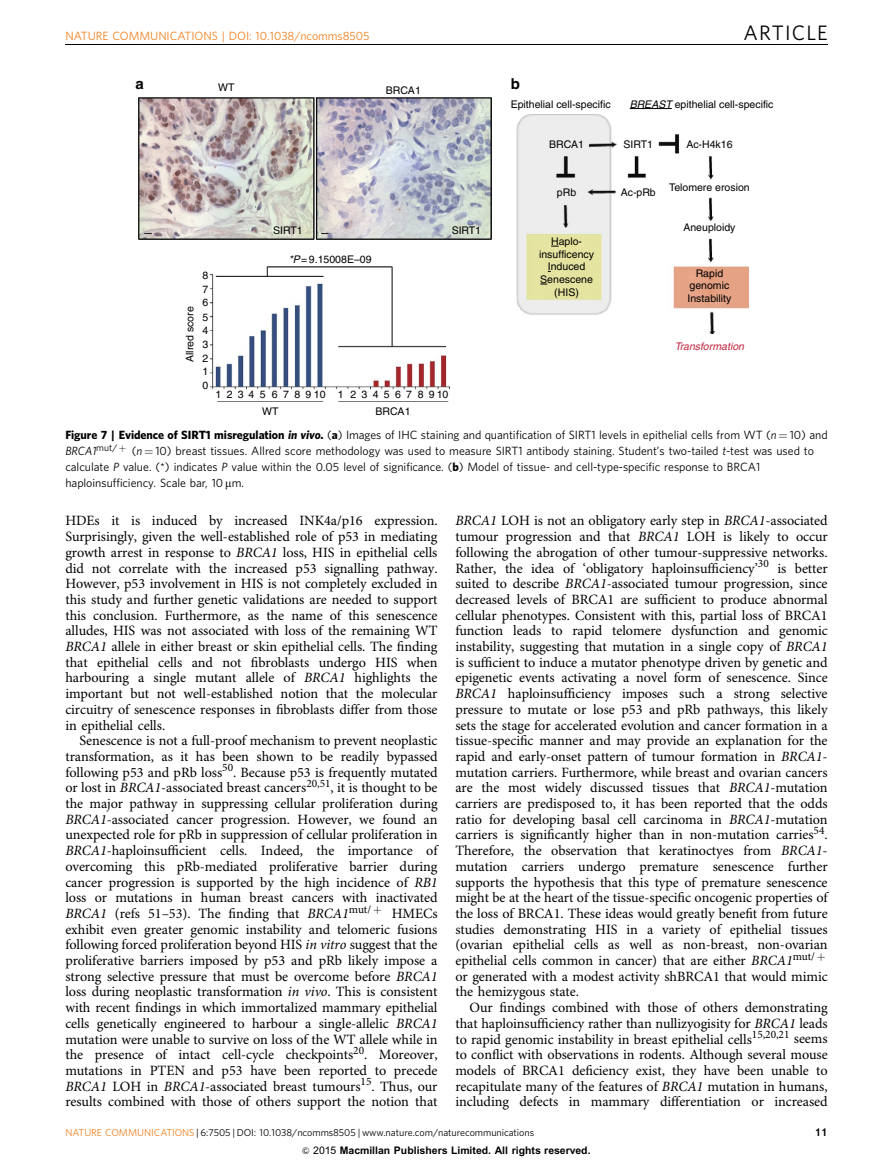
<style>
.page{position:relative;width:893px;height:1174px;background:#fff}
.page>*{position:absolute;margin:0;border:0;box-sizing:border-box;transform-origin:0 0}
.t1{font:20.85px "Adv O Tea 1 a 7398";letter-spacing:.055em;color:#000}
.t2{font:700 15px "Helvetica";color:#000}
.t3{font:14.25px/15.8px "Adv OT1 ef 757 c 0";color:#000;text-align:justify}
.t4{font:12px/15.8px "Adv O Tea 1 a 7398";color:#000}
.t5{font:12px "Adv O Tea 1 a 7398";color:#f1801f}
.t6{font:10.8px "Adv T Tda 6 f 6 cb 8.B";color:#000}
.t7{font:10.5px/12.6px "Helvetica";color:#000;text-align:center}
.t8{font:10.5px "Adv PAD35";color:#000}
.t9{font:10.5px "Helvetica";letter-spacing:.495em;color:#000}
.t10{font:italic 10.5px "Helvetica";color:#c12741}
.t11{font:10.05px "Adv O Tea 1 a 7398";color:#000}
.s1{font-style:italic}
.s2{font-family:"Adv O Tcb 88 df 00"}
.s3{font-family:"Adv O Te 75 a 9404.I"}
.s4{font-family:"Adv OT9 bd 21 c 25.I"}
.s5{font-family:"Adv P4 C4 E74"}
.s6{font-family:"Adv Pi 1"}
.s7{font-family:"Adv OT7 d 6 df 7 ab.I"}
.s8{color:#f1801f}
.s9{font-family:"Adv TA42"}
.s10{font-family:"Adv PAD33"}
</style>
<div class="page">
<img style="left:211px;top:267px;width:238px;height:123px">
<img style="left:517px;top:114px;width:232px;height:220px">
<img style="left:139px;top:97px;width:352px;height:143px">
<hr style="left:630px;top:108px;width:42px;height:1px;background:#000">
<hr style="left:65px;top:44px;width:763px;height:1px;background:#000">
<p class="t5" style="left:65px;top:32px;width:306px">NATURE COMMUNICATIONS | DOI: 10.1038/ncomms8505</p>
<h1 class="t1" style="left:744px;top:25px;width:85px">ARTICLE</h1>
<p class="t2" style="left:136px;top:79px;width:10px">a</p>
<p class="t2" style="left:511px;top:78px;width:11px">b</p>
<p class="t7" style="left:218px;top:82px;width:18px">WT</p>
<p class="t7" style="left:386px;top:85px;width:37px">BRCA1</p>
<p class="t7" style="left:511px;top:98px;width:101px">Epithelial cell-specific</p>
<p class="t7" style="left:549px;top:139px;width:37px">BRCA1</p>
<p class="t7" style="left:184px;top:362px;width:57px;rotate:-90deg">Allred score</p>
<p class="t7" style="left:202px;top:269px;width:7px">8</p>
<p class="t7" style="left:202px;top:284px;width:7px">7</p>
<p class="t7" style="left:202px;top:297px;width:7px">6</p>
<p class="t7" style="left:202px;top:312px;width:7px">5</p>
<p class="t7" style="left:202px;top:325px;width:7px">4</p>
<p class="t7" style="left:202px;top:339px;width:7px">3</p>
<p class="t7" style="left:202px;top:353px;width:7px">2</p>
<p class="t7" style="left:202px;top:366px;width:7px">1</p>
<p class="t7" style="left:202px;top:380px;width:7px">0</p>
<p class="t7" style="left:273px;top:225px;width:31px">SIRT1</p>
<p class="t7" style="left:452px;top:225px;width:31px">SIRT1</p>
<p class="t7" style="left:289px;top:254px;width:84px"><span class="s1">*P</span>= 9.15008E–09</p>
<p class="t9" style="left:216px;top:391px;width:234px">12345678910 1 2345678910</p>
<p class="t7" style="left:262px;top:406px;width:18px">WT</p>
<p class="t7" style="left:375px;top:406px;width:37px">BRCA1</p>
<p class="t7" style="left:557px;top:187px;width:21px">pRb</p>
<p class="t7" style="left:539px;top:236px;width:56px">Haplo&shy;insufficency<br>Induced<br>Senescene (HIS)</p>
<p class="t7" style="left:630px;top:98px;width:145px"><span class="s1">BREAST</span> epithelial cell-specific</p>
<p class="t7" style="left:623px;top:139px;width:31px">SIRT1</p>
<p class="t7" style="left:621px;top:187px;width:37px">Ac-pRb</p>
<p class="t7" style="left:686px;top:139px;width:48px">Ac-H4k16</p>
<p class="t7" style="left:669px;top:182px;width:82px">Telomere erosion</p>
<p class="t7" style="left:683px;top:222px;width:54px">Aneuploidy</p>
<p class="t7" style="left:687px;top:268px;width:45px">Rapid genomic<br>Instability</p>
<p class="t10" style="left:675px;top:342px;width:71px">Transformation</p>
<p class="t4" style="left:65px;top:428px;width:764px"><span class="s2">Figure 7 | Evidence of SIRT1 misregulation</span> <span class="s3">in vivo</span><span class="s2">.</span> (<span class="s2">a</span>) Images of IHC staining and quantification of SIRT1 levels in epithelial cells from WT (<span class="s4">n</span> <span class="s5">¼</span> 10) and <span class="s4">BRCA1</span><sup>mut/</sup> <sup>þ</sup> (<span class="s4">n</span> <span class="s5">¼</span> 10) breast tissues. Allred score methodology was used to measure SIRT1 antibody staining. Student’s two-tailed <span class="s4">t</span>-test was used to calculate <span class="s4">P</span> value. (*) indicates <span class="s4">P</span> value within the 0.05 level of significance. (<span class="s2">b</span>) Model of tissue- and cell-type-specific response to BRCA1 haploinsufficiency. Scale bar, 10 <span class="s6">m</span>m.</p>
<p class="t3" style="left:65px;top:514px;width:374px">HDEs it is induced by increased INK4a/p16 expression.<br>Surprisingly, given the well-established role of p53 in mediating growth arrest in response to <span class="s7">BRCA1</span> loss, HIS in epithelial cells did not correlate with the increased p53 signalling pathway.<br>However, p53 involvement in HIS is not completely excluded in this study and further genetic validations are needed to support this conclusion. Furthermore, as the name of this senescence alludes, HIS was not associated with loss of the remaining WT <span class="s7">BRCA1</span> allele in either breast or skin epithelial cells. The finding that epithelial cells and not fibroblasts undergo HIS when harbouring a single mutant allele of <span class="s7">BRCA1</span> highlights the important but not well-established notion that the molecular circuitry of senescence responses in fibroblasts differ from those in epithelial cells.</p>
<p class="t3" style="left:65px;top:734px;width:374px;text-indent:14px">Senescence is not a full-proof mechanism to prevent neoplastic transformation, as it has been shown to be readily bypassed following p53 and pRb loss<sup>50</sup>. Because p53 is frequently mutated or lost in <span class="s7">BRCA1</span>-associated breast cancers<sup>20,51</sup>, it is thought to be the major pathway in suppressing cellular proliferation during <span class="s7">BRCA1</span>-associated cancer progression. However, we found an unexpected role for pRb in suppression of cellular proliferation in <span class="s7">BRCA1</span>-haploinsufficient cells. Indeed, the importance of overcoming this pRb-mediated proliferative barrier during cancer progression is supported by the high incidence of <span class="s7">RB1 </span>loss or mutations in human breast cancers with inactivated <span class="s7">BRCA1</span> (refs 51–53). The finding that <span class="s7">BRCA1</span><sup>mut/</sup> <sup>þ</sup> HMECs exhibit even greater genomic instability and telomeric fusions following forced proliferation beyond HIS <span class="s7">in vitro</span> suggest that the proliferative barriers imposed by p53 and pRb likely impose a strong selective pressure that must be overcome before <span class="s7">BRCA1 </span>loss during neoplastic transformation <span class="s7">in vivo</span>. This is consistent with recent findings in which immortalized mammary epithelial cells genetically engineered to harbour a single-allelic <span class="s7">BRCA1 </span>mutation were unable to survive on loss of the WT allele while in the presence of intact cell-cycle checkpoints<sup>20</sup>. Moreover, mutations in PTEN and p53 have been reported to precede <span class="s7">BRCA1</span> LOH in <span class="s7">BRCA1</span>-associated breast tumours<sup>15</sup>. Thus, our results combined with those of others support the notion that</p>
<p class="t3" style="left:455px;top:514px;width:374px;text-align:left"><span class="s7">BRCA1</span> LOH is not an obligatory early step in <span class="s7">BRCA1</span>-associated tumour progression and that <span class="s7">BRCA1</span> LOH is likely to occur following the abrogation of other tumour-suppressive networks.<br>Rather, the idea of ‘obligatory haploinsufficiency’<sup>30</sup> is better suited to describe <span class="s7">BRCA1</span>-associated tumour progression, since decreased levels of BRCA1 are sufficient to produce abnormal cellular phenotypes. Consistent with this, partial loss of BRCA1 function leads to rapid telomere dysfunction and genomic instability, suggesting that mutation in a single copy of <span class="s7">BRCA1 </span>is sufficient to induce a mutator phenotype driven by genetic and epigenetic events activating a novel form of senescence. Since <span class="s7">BRCA1</span> haploinsufficiency imposes such a strong selective pressure to mutate or lose p53 and pRb pathways, this likely sets the stage for accelerated evolution and cancer formation in a tissue-specific manner and may provide an explanation for the rapid and early-onset pattern of tumour formation in <span class="s7">BRCA1</span>- mutation carriers. Furthermore, while breast and ovarian cancers are the most widely discussed tissues that <span class="s7">BRCA1</span>-mutation carriers are predisposed to, it has been reported that the odds ratio for developing basal cell carcinoma in <span class="s7">BRCA1</span>-mutation carriers is significantly higher than in non-mutation carries<sup>54</sup>.<br>Therefore, the observation that keratinoctyes from <span class="s7">BRCA1</span>- mutation carriers undergo premature senescence further supports the hypothesis that this type of premature senescence might be at the heart of the tissue-specific oncogenic properties of the loss of BRCA1. These ideas would greatly benefit from future studies demonstrating HIS in a variety of epithelial tissues (ovarian epithelial cells as well as non-breast, non-ovarian epithelial cells common in cancer) that are either <span class="s7">BRCA1</span><sup>mut/</sup> <sup>þ </sup>or generated with a modest activity shBRCA1 that would mimic the hemizygous state.</p>
<p class="t3" style="left:455px;top:1001px;width:374px;text-indent:14px">Our findings combined with those of others demonstrating that haploinsufficiency rather than nullizyogisity for <span class="s7">BRCA1</span> leads to rapid genomic instability in breast epithelial cells<sup>15,20,21</sup> seems to conflict with observations in rodents. Although several mouse models of BRCA1 deficiency exist, they have been unable to recapitulate many of the features of <span class="s7">BRCA1</span> mutation in humans, including defects in mammary differentiation or increased</p>
<p class="t11" style="left:65px;top:1128px;width:470px"><span class="s8">NATURE COMMUNICATIONS</span> | 6:7505 | DOI: 10.1038/ncomms8505 | www.nature.com/naturecommunications</p>
<p class="t6" style="left:815px;top:1128px;width:14px">11</p>
<p class="t8" style="left:302px;top:1146px;width:290px"><span class="s9">&amp;</span> <span class="s10">2015</span> Macmillan Publishers Limited. All rights reserved.</p>
</div>
